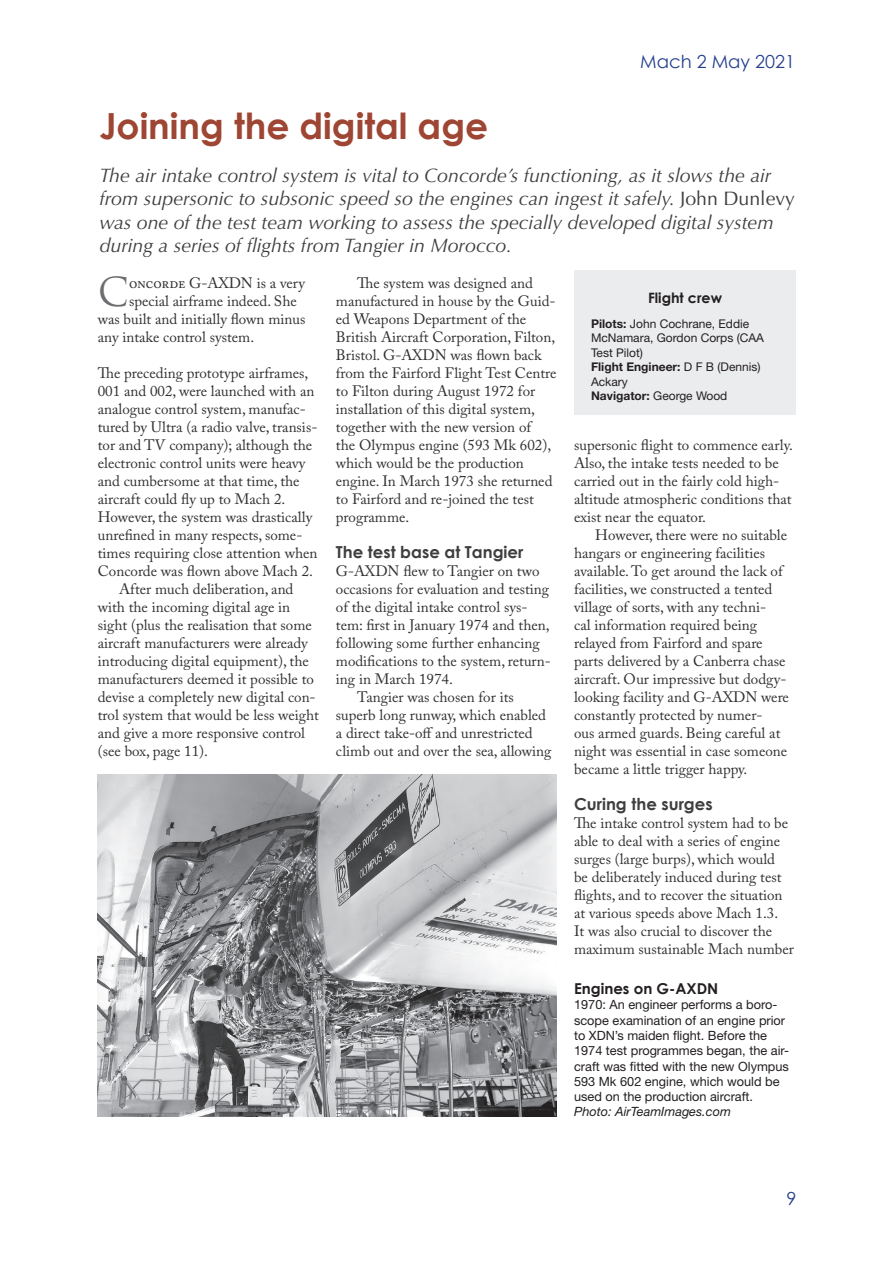
<style>
.page{position:relative;width:893px;height:1263px;background:#fff}
.page>*{position:absolute;margin:0;border:0;box-sizing:border-box;transform-origin:0 0}
.t1{font:38.85px "Trajan Pro";color:#6c6d70}
.t2{font:700 36px "Century Gothic";color:#9e4633}
.t3{font:italic 19.5px/23.4px "Optima";color:#3e3e3f}
.t4{font:18px "Century Gothic";color:#253f8e}
.t5{font:700 16.5px "Century Gothic";color:#3e3e3f}
.t6{font:15px/18px "Adobe Caslon Pro";color:#312f30}
.t7{font:700 15px "Century Gothic";color:#231f20}
.t8{font:700 14.25px "Century Gothic";color:#231f20}
.t9{font:12.75px/15.3px "Helvetica Neue";color:#231f20}
.t10{font:italic 12.75px "Helvetica Neue";color:#231f20}
.t11{font:12px/14.4px "Helvetica Neue";color:#231f20}
.s1{font-style:normal}
.s2{font-weight:700}
</style>
<div class="page">
<div style="left:574px;top:270px;width:221px;height:144px;background:#ebecee"></div>
<img style="left:98px;top:774px;width:459px;height:342px">
<p class="t4" style="left:640px;top:50px;width:156px">Mach 2 May 2021</p>
<h2 class="t2" style="left:99px;top:104px;width:390px">Joining the digital age</h2>
<p class="t3" style="left:99px;top:164px;width:697px">The air intake control system is vital to Concorde’s functioning, as it slows the air from supersonic to subsonic speed so the engines can ingest it safely. <span class="s1">John Dunlevy </span>was one of the test team working to assess the specially developed digital system during a series of flights from Tangier in Morocco.</p>
<h1 class="t1" style="left:98px;top:267px;width:33px">C</h1>
<p class="t6" style="left:129px;top:274px;width:177px">oncorde G-AXDN is a very</p>
<p class="t6" style="left:336px;top:274px;width:222px;text-indent:21px">The system was designed and manufactured in house by the Guid&shy;ed Weapons Department of the<br>British Aircraft Corporation, Filton,<br>Bristol. G-AXDN was flown back from the Fairford Flight Test Centre to Filton during August 1972 for installation of this digital system, together with the new version of<br>the Olympus engine (593 Mk 602), which would be the production engine. In March 1973 she returned to Fairford and re-joined the test programme.</p>
<p class="t5" style="left:336px;top:542px;width:189px">The test base at Tangier</p>
<p class="t6" style="left:336px;top:562px;width:205px">G-AXDN flew to Tangier on two</p>
<p class="t6" style="left:336px;top:580px;width:215px">occasions for evaluation and testing</p>
<p class="t6" style="left:336px;top:598px;width:193px">of the digital intake control sys-</p>
<p class="t6" style="left:336px;top:616px;width:215px">tem: first in January 1974 and then,</p>
<p class="t6" style="left:336px;top:634px;width:205px">following some further enhancing</p>
<p class="t6" style="left:336px;top:652px;width:216px">modifications to the system, return-</p>
<p class="t6" style="left:336px;top:670px;width:118px">ing in March 1974.</p>
<p class="t6" style="left:357px;top:688px;width:158px">Tangier was chosen for its</p>
<p class="t6" style="left:336px;top:706px;width:212px">superb long runway, which enabled</p>
<p class="t6" style="left:336px;top:724px;width:198px">a direct take-off and unrestricted</p>
<p class="t6" style="left:336px;top:742px;width:217px">climb out and over the sea, allowing</p>
<p class="t8" style="left:648px;top:289px;width:76px">Flight crew</p>
<p class="t11" style="left:591px;top:316px;width:174px"><span class="s2">Pilots:</span> John Cochrane, Eddie<br>McNamara, Gordon Corps (CAA<br>Test Pilot)<br><span class="s2">Flight Engineer:</span> D F B (Dennis)<br>Ackary<br><span class="s2">Navigator:</span> George Wood</p>
<p class="t6" style="left:129px;top:292px;width:169px">special airframe indeed. She</p>
<p class="t6" style="left:98px;top:310px;width:209px">was built and initially flown minus</p>
<p class="t6" style="left:98px;top:328px;width:158px">any intake control system.</p>
<p class="t6" style="left:98px;top:364px;width:212px">The preceding prototype airframes,</p>
<p class="t6" style="left:98px;top:382px;width:218px">001 and 002, were launched with an</p>
<p class="t6" style="left:98px;top:400px;width:210px">analogue control system, manufac-</p>
<p class="t6" style="left:98px;top:418px;width:221px">tured by Ultra (a radio valve, transis-</p>
<p class="t6" style="left:98px;top:436px;width:216px">tor and TV company); although the</p>
<p class="t6" style="left:98px;top:454px;width:209px">electronic control units were heavy</p>
<p class="t6" style="left:98px;top:472px;width:203px">and cumbersome at that time, the</p>
<p class="t6" style="left:98px;top:490px;width:189px">aircraft could fly up to Mach 2.</p>
<p class="t6" style="left:98px;top:508px;width:216px">However, the system was drastically</p>
<p class="t6" style="left:98px;top:526px;width:206px">unrefined in many respects, some-</p>
<p class="t6" style="left:98px;top:544px;width:221px">times requiring close attention when</p>
<p class="t6" style="left:98px;top:562px;width:217px">Concorde was flown above Mach 2.</p>
<p class="t6" style="left:119px;top:580px;width:176px">After much deliberation, and</p>
<p class="t6" style="left:98px;top:598px;width:194px">with the incoming digital age in</p>
<p class="t6" style="left:98px;top:616px;width:216px">sight (plus the realisation that some</p>
<p class="t6" style="left:98px;top:634px;width:211px">aircraft manufacturers were already</p>
<p class="t6" style="left:98px;top:652px;width:213px">introducing digital equipment), the</p>
<p class="t6" style="left:98px;top:670px;width:218px">manufacturers deemed it possible to</p>
<p class="t6" style="left:98px;top:688px;width:219px">devise a completely new digital con-</p>
<p class="t6" style="left:98px;top:706px;width:223px">trol system that would be less weight</p>
<p class="t6" style="left:98px;top:724px;width:209px">and give a more responsive control</p>
<p class="t6" style="left:98px;top:742px;width:112px">(see box, page 11).</p>
<p class="t6" style="left:574px;top:436px;width:220px">supersonic flight to commence early.<br>Also, the intake tests needed to be carried out in the fairly cold high&shy;altitude atmospheric conditions that exist near the equator.</p>
<p class="t6" style="left:574px;top:526px;width:216px;text-indent:21px">However, there were no suitable hangars or engineering facilities available. To get around the lack of facilities, we constructed a tented village of sorts, with any techni-<br>cal information required being relayed from Fairford and spare parts delivered by a Canberra chase aircraft. Our impressive but dodgy&shy;looking facility and G-AXDN were constantly protected by numer-<br>ous armed guards. Being careful at night was essential in case someone became a little trigger happy.</p>
<p class="t5" style="left:574px;top:794px;width:140px">Curing the surges</p>
<p class="t6" style="left:574px;top:814px;width:221px">The intake control system had to be able to deal with a series of engine surges (large burps), which would<br>be deliberately induced during test flights, and to recover the situation at various speeds above Mach 1.3.<br>It was also crucial to discover the maximum sustainable Mach number</p>
<p class="t7" style="left:574px;top:979px;width:146px">Engines on G-AXDN</p>
<p class="t9" style="left:574px;top:997px;width:216px">1970: An engineer performs a boro&shy;scope examination of an engine prior to XDN’s maiden flight. Before the 1974 test programmes began, the air&shy;craft was fitted with the new Olympus 593 Mk 602 engine, which would be used on the production aircraft.</p>
<p class="t10" style="left:574px;top:1104px;width:158px">Photo: AirTeamImages.com</p>
<p class="t4" style="left:787px;top:1188px;width:11px">9</p>
</div>
